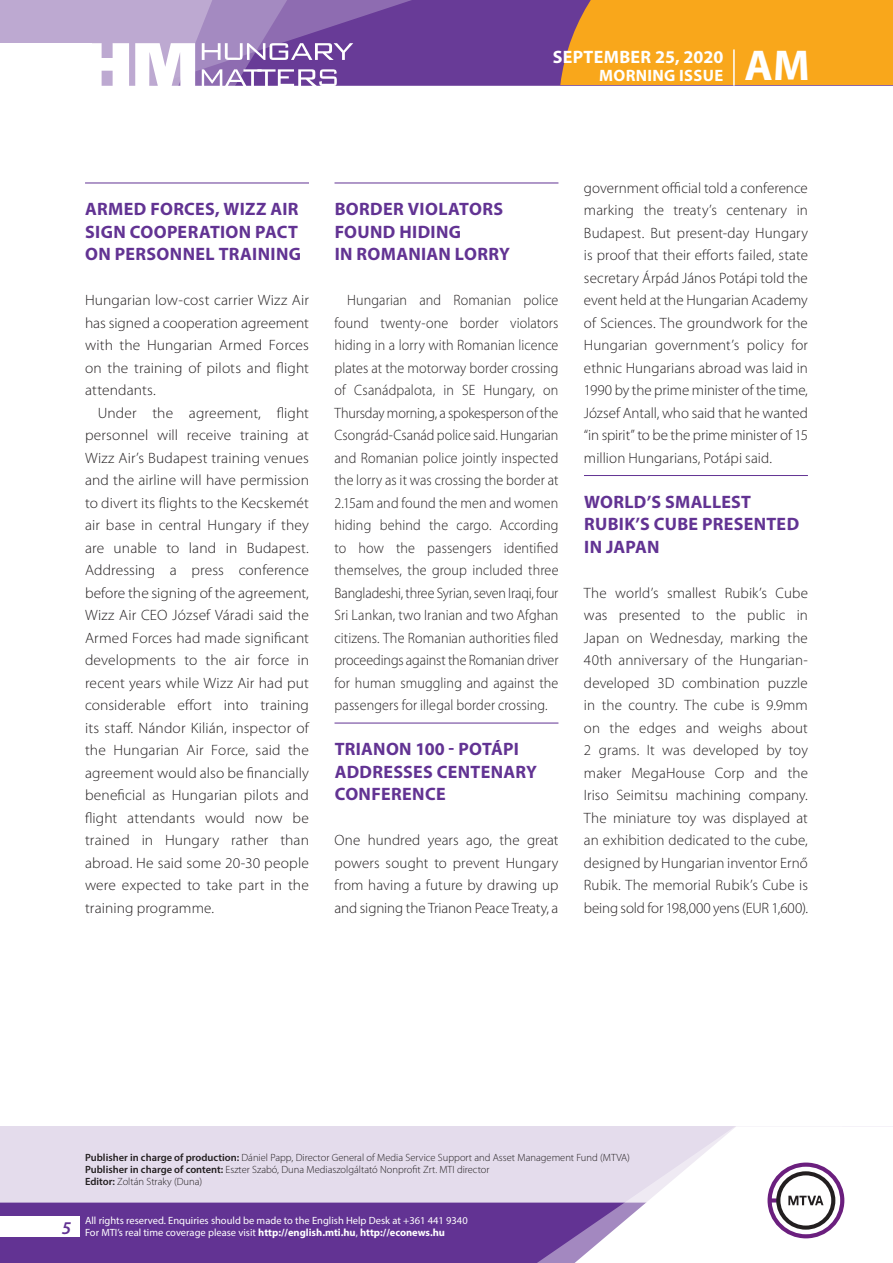
<style>
.page{position:relative;width:893px;height:1263px;background:#fff}
.page>*{position:absolute;margin:0;border:0;box-sizing:border-box;transform-origin:0 0}
.t1{font:700 43.35px "Myriad Pro";color:#fff}
._01_cimsor{font:700 18px/22.5px "Myriad Pro";letter-spacing:.02em;color:#623393}
.t2{font:700 18px "Myriad Pro";letter-spacing:.02em;color:#fff}
.t3{font:700 16.5px "Myriad Pro";letter-spacing:.02em;color:#fff}
._03_kenyer_szöveg-1{font:300 15px/22.5px "Myriad Pro";letter-spacing:.005em;color:#231f20;text-align:justify}
._03_kenyer_szöveg-2{font:300 15px/22.5px "Myriad Pro";letter-spacing:.01em;color:#231f20;text-align:justify}
._03_kenyer_szöveg-2-2{font:300 15px/22.5px "Myriad Pro";letter-spacing:.01em;color:#231f20;text-align:justify;scale:.94 1}
.t4{font:300 10.5px "Myriad Pro";color:#231f20}
.t5{font:10.5px/12px "Myriad Pro";color:#fff}
.s1{font-weight:600}
.s2{font-weight:700}
</style>
<div class="page">
<div style="left:0;top:1126px;width:893px;height:137px;background:#e4dcec"></div>
<div style="left:0;top:1202px;width:506px;height:61px;background:#623393"></div>
<svg style="left:506px;top:1202px;width:69px;height:61px;background:#6b3e99"></svg>
<svg style="left:575px;top:1126px;width:318px;height:137px"></svg>
<div style="left:0;top:1216px;width:79px;height:20px;background:#fff"></div>
<div style="left:0;top:0;width:893px;height:85px;background:#683b97"></div>
<div style="left:560px;top:0;width:333px;height:85px;background:#f9a71b"></div>
<hr style="left:733px;top:49px;width:2px;height:37px;background:#fff">
<svg style="left:0;top:0;width:479px;height:86px"></svg>
<hr style="left:85px;top:183px;width:224px;height:1px;background:#623393">
<hr style="left:334px;top:183px;width:224px;height:1px;background:#623393">
<hr style="left:334px;top:723px;width:224px;height:1px;background:#623393">
<hr style="left:584px;top:475px;width:224px;height:1px;background:#623393">
<p class="t2" style="left:553px;top:45px;width:172px">SEPTEMBER 25, 2020</p>
<p class="t3" style="left:599px;top:65px;width:125px">MORNING ISSUE</p>
<h1 class="t1" style="left:745px;top:37px;width:67px">AM</h1>
<p class="_01_cimsor" style="left:85px;top:197px;width:217px">ARMED FORCES, WIZZ AIR<br>SIGN COOPERATION PACT<br>ON PERSONNEL TRAINING</p>
<p class="_03_kenyer_szöveg-1" style="left:85px;top:289px;width:225px">Hungarian low-cost carrier Wizz Air has signed a cooperation agreement with the Hungarian Armed Forces on the training of pilots and flight attendants.</p>
<p class="_03_kenyer_szöveg-2" style="left:85px;top:401px;width:225px;text-indent:13px">Under the agreement, flight personnel will receive training at Wizz Air’s Budapest training venues and the airline will have permission to divert its flights to the Kecskemét air base in central Hungary if they are unable to land in Budapest.<br>Addressing a press conference before the signing of the agreement, Wizz Air CEO József Váradi said the Armed Forces had made significant developments to the air force in recent years while Wizz Air had put considerable effort into training its staff. Nándor Kilián, inspector of the Hungarian Air Force, said the agreement would also be financially beneficial as Hungarian pilots and flight attendants would now be trained in Hungary rather than abroad. He said some 20-30 people were expected to take part in the training programme.</p>
<p class="_01_cimsor" style="left:335px;top:197px;width:177px">BORDER VIOLATORS<br>FOUND HIDING<br>IN ROMANIAN LORRY</p>
<p class="_03_kenyer_szöveg-2-2" style="left:334px;top:289px;width:240px;text-indent:13px">Hungarian and Romanian police found twenty-one border violators hiding in a lorry with Romanian licence plates at the motorway border crossing of Csanádpalota, in SE Hungary, on Thursday morning, a spokesperson of the Csongrád-Csanád police said. Hungarian and Romanian police jointly inspected the lorry as it was crossing the border at 2.15am and found the men and women hiding behind the cargo. According to how the passengers identified themselves, the group included three Bangladeshi, three Syrian, seven Iraqi, four Sri Lankan, two Iranian and two Afghan citizens. The Romanian authorities filed proceedings against the Romanian driver for human smuggling and against the passengers for illegal border crossing.</p>
<p class="_01_cimsor" style="left:335px;top:737px;width:204px">TRIANON 100 - POTÁPI<br>ADDRESSES CENTENARY<br>CONFERENCE</p>
<p class="_03_kenyer_szöveg-1" style="left:334px;top:829px;width:225px">One hundred years ago, the great powers sought to prevent Hungary from having a future by drawing up and signing the Trianon Peace Treaty, a</p>
<p class="_03_kenyer_szöveg-1" style="left:584px;top:176px;width:225px">government official told a conference marking the treaty’s centenary in Budapest. But present-day Hungary is proof that their efforts failed, state secretary Árpád János Potápi told the event held at the Hungarian Academy of Sciences. The groundwork for the Hungarian government’s policy for ethnic Hungarians abroad was laid in 1990 by the prime minister of the time, József Antall, who said that he wanted “in spirit” to be the prime minister of 15 million Hungarians, Potápi said.</p>
<p class="_01_cimsor" style="left:584px;top:490px;width:217px">WORLD’S SMALLEST<br>RUBIK’S CUBE PRESENTED<br>IN JAPAN</p>
<p class="_03_kenyer_szöveg-1" style="left:584px;top:581px;width:225px">The world’s smallest Rubik’s Cube was presented to the public in Japan on Wednesday, marking the 40th anniversary of the Hungarian&shy;developed 3D combination puzzle in the country. The cube is 9.9mm on the edges and weighs about 2 grams. It was developed by toy maker MegaHouse Corp and the Iriso Seimitsu machining company.<br>The miniature toy was displayed at an exhibition dedicated to the cube, designed by Hungarian inventor Ernő Rubik. The memorial Rubik’s Cube is being sold for 198,000 yens (EUR 1,600).</p>
<p class="t4" style="left:85px;top:1151px;width:546px"><span class="s1">Publisher in charge of production:</span> Dániel Papp, Director General of Media Service Support and Asset Management Fund (MTVA)</p>
<p class="t4" style="left:85px;top:1163px;width:406px"><span class="s1">Publisher in charge of content:</span> Eszter Szabó, Duna Mediaszolgáltató Nonprofit Zrt. MTI director</p>
<p class="t4" style="left:85px;top:1175px;width:119px"><span class="s1">Editor:</span> Zoltán Straky (Duna)</p>
<p class="t5" style="left:62px;top:1214px;width:407px;text-indent:23px">All rights reserved. Enquiries should be made to the English Help Desk at +361 441 9340<br><sup>5</sup> For MTI’s real time coverage please visit <span class="s2">http://english.mti.hu</span>, <span class="s2">http://econews.hu</span></p>
</div>
